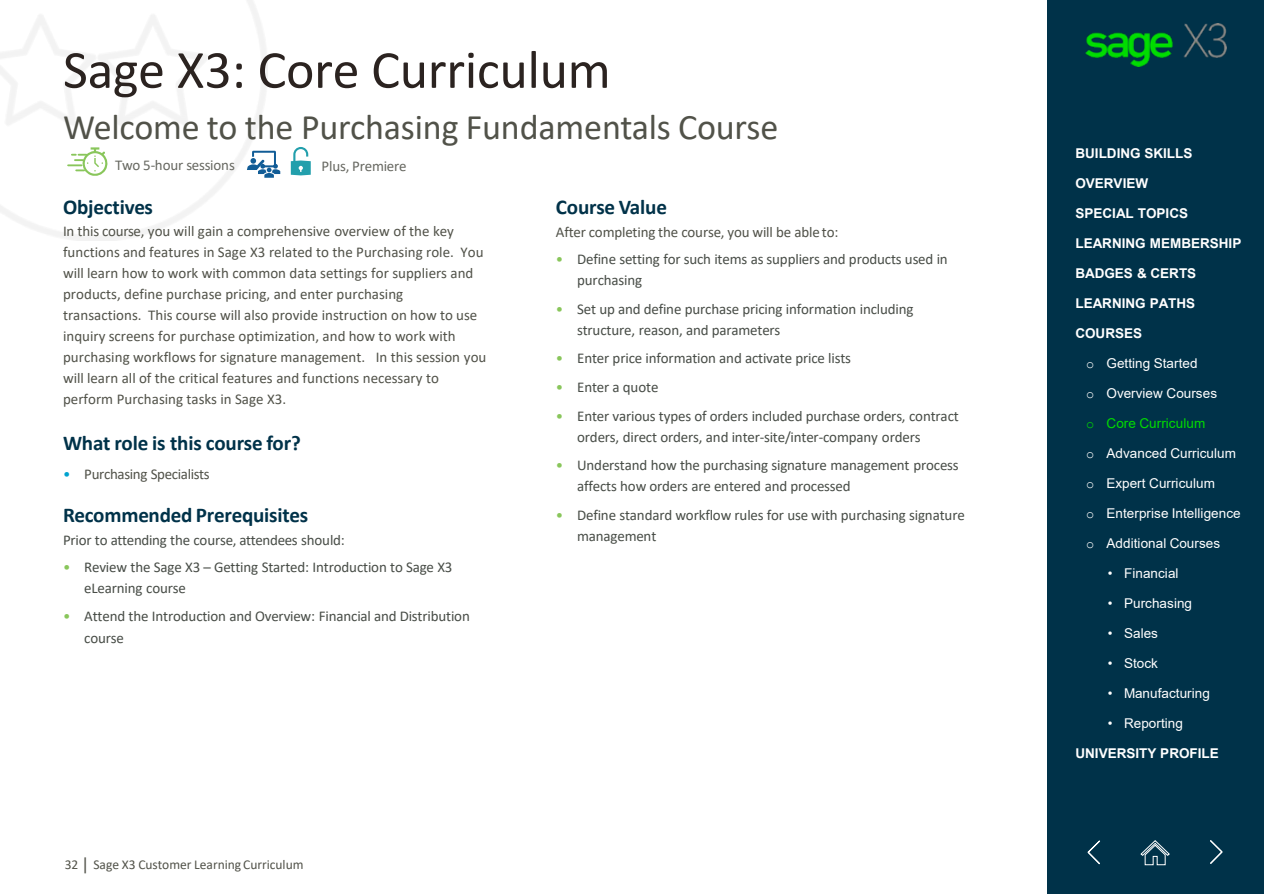
<style>
.page{position:relative;width:1264px;height:894px;background:#fff}
.page>*{position:absolute;margin:0;border:0;box-sizing:border-box;transform-origin:0 0}
.t1{font:54px "Calibri";letter-spacing:-.005em;color:#2b2320}
.t2{font:36px "Calibri";letter-spacing:-.005em;color:#515249}
.t3{font:700 21px "Calibri";letter-spacing:-.01em;color:#003249}
.t4{font:15px/21px "Calibri";letter-spacing:-.01em;color:#484d47}
.t5{font:15px/21px "Calibri";color:#515249}
.t6{font:15px "Calibri";letter-spacing:-.01em;color:#676861}
.t7{font:15px "Calibri";letter-spacing:-.025em;color:#515249}
.t8{font:13.5px "Arial";letter-spacing:.005em;color:#fff}
.t9{font:700 13.5px "Arial";color:#fff}
.t10{font:13.5px "Calibri";color:#515249}
.t11{font:13.5px "Arial";letter-spacing:.005em;color:#00dc01}
.s1{color:#00a3cf}
.s2{color:#89c65b}
.s3{font-size:18px}
.s4{font-family:"Courier New"}
</style>
<div class="page">
<div style="left:1047px;top:0;width:216px;height:893px;background:#003249"></div>
<img style="left:1085px;top:24px;width:140px;height:42px">
<svg style="left:1140px;top:840px;width:30px;height:25px"></svg>
<svg style="left:1087px;top:840px;width:13px;height:24px"></svg>
<svg style="left:1210px;top:840px;width:12px;height:24px"></svg>
<svg style="left:68px;top:147px;width:40px;height:29px"></svg>
<svg style="left:247px;top:151px;width:33px;height:27px"></svg>
<svg style="left:291px;top:147px;width:20px;height:28px"></svg>
<h1 class="t1" style="left:63px;top:32px;width:549px">Sage X3: Core Curriculum</h1>
<h1 class="t2" style="left:63px;top:101px;width:716px">Welcome to the Purchasing Fundamentals Course</h1>
<p class="t6" style="left:115px;top:154px;width:121px">Two 5-hour sessions</p>
<p class="t6" style="left:321px;top:155px;width:87px">Plus, Premiere</p>
<p class="t3" style="left:63px;top:192px;width:91px">Objectives</p>
<p class="t5" style="left:63px;top:220px;width:425px">In this course, you will gain a comprehensive overview of the key functions and features in Sage X3 related to the Purchasing role. You will learn how to work with common data settings for suppliers and products, define purchase pricing, and enter purchasing<br>transactions. This course will also provide instruction on how to use inquiry screens for purchase optimization, and how to work with purchasing workflows for signature management. In this session you will learn all of the critical features and functions necessary to perform Purchasing tasks in Sage X3.</p>
<p class="t3" style="left:63px;top:428px;width:239px">What role is this course for?</p>
<p class="t7" style="left:63px;top:463px;width:148px"><span class="s1">•</span> Purchasing Specialists</p>
<p class="t3" style="left:63px;top:500px;width:246px">Recommended Prerequisites</p>
<p class="t4" style="left:63px;top:528px;width:283px">Prior to attending the course, attendees should:</p>
<p class="t4" style="left:84px;top:556px;width:369px;text-indent:-21px"><span class="s2">•</span> Review the Sage X3 – Getting Started: Introduction to Sage X3 eLearning course</p>
<p class="t4" style="left:84px;top:605px;width:387px;text-indent:-21px"><span class="s2">•</span> Attend the Introduction and Overview: Financial and Distribution course</p>
<p class="t3" style="left:555px;top:192px;width:113px">Course Value</p>
<p class="t5" style="left:555px;top:221px;width:284px">After completing the course, you will be able to:</p>
<p class="t4" style="left:577px;top:248px;width:372px;text-indent:-21px"><span class="s2">•</span> Define setting for such items as suppliers and products used in purchasing</p>
<p class="t4" style="left:577px;top:298px;width:338px;text-indent:-21px"><span class="s2">•</span> Set up and define purchase pricing information including structure, reason, and parameters</p>
<p class="t4" style="left:555px;top:347px;width:296px"><span class="s2">•</span> Enter price information and activate price lists</p>
<p class="t4" style="left:555px;top:376px;width:104px"><span class="s2">•</span> Enter a quote</p>
<p class="t4" style="left:577px;top:404px;width:383px;text-indent:-21px"><span class="s2">•</span> Enter various types of orders included purchase orders, contract orders, direct orders, and inter-site/inter-company orders</p>
<p class="t4" style="left:577px;top:454px;width:383px;text-indent:-21px"><span class="s2">•</span> Understand how the purchasing signature management process affects how orders are entered and processed</p>
<p class="t4" style="left:577px;top:504px;width:389px;text-indent:-21px"><span class="s2">•</span> Define standard workflow rules for use with purchasing signature management</p>
<p class="t10" style="left:65px;top:854px;width:240px">32 <span class="s3">|</span> Sage X3 Customer Learning Curriculum</p>
<p class="t9" style="left:1075px;top:143px;width:119px">BUILDING SKILLS</p>
<p class="t9" style="left:1075px;top:173px;width:74px">OVERVIEW</p>
<p class="t9" style="left:1075px;top:203px;width:114px">SPECIAL TOPICS</p>
<p class="t9" style="left:1075px;top:233px;width:167px">LEARNING MEMBERSHIP</p>
<p class="t9" style="left:1075px;top:263px;width:122px">BADGES &amp; CERTS</p>
<p class="t9" style="left:1075px;top:293px;width:121px">LEARNING PATHS</p>
<p class="t9" style="left:1075px;top:323px;width:68px">COURSES</p>
<p class="t8" style="left:1085px;top:354px;width:113px"><span class="s4">o</span> Getting Started</p>
<p class="t8" style="left:1085px;top:383px;width:132px"><span class="s4">o</span> Overview Courses</p>
<p class="t11" style="left:1085px;top:413px;width:120px"><span class="s4">o</span> Core Curriculum</p>
<p class="t8" style="left:1085px;top:444px;width:151px"><span class="s4">o</span> Advanced Curriculum</p>
<p class="t8" style="left:1085px;top:473px;width:130px"><span class="s4">o</span> Expert Curriculum</p>
<p class="t8" style="left:1085px;top:503px;width:156px"><span class="s4">o</span> Enterprise Intelligence</p>
<p class="t8" style="left:1085px;top:534px;width:135px"><span class="s4">o</span> Additional Courses</p>
<p class="t8" style="left:1107px;top:563px;width:72px">• Financial</p>
<p class="t8" style="left:1107px;top:593px;width:86px">• Purchasing</p>
<p class="t8" style="left:1107px;top:624px;width:52px">• Sales</p>
<p class="t8" style="left:1107px;top:653px;width:52px">• Stock</p>
<p class="t8" style="left:1107px;top:683px;width:104px">• Manufacturing</p>
<p class="t8" style="left:1107px;top:714px;width:77px">• Reporting</p>
<p class="t9" style="left:1075px;top:743px;width:145px">UNIVERSITY PROFILE</p>
</div>
